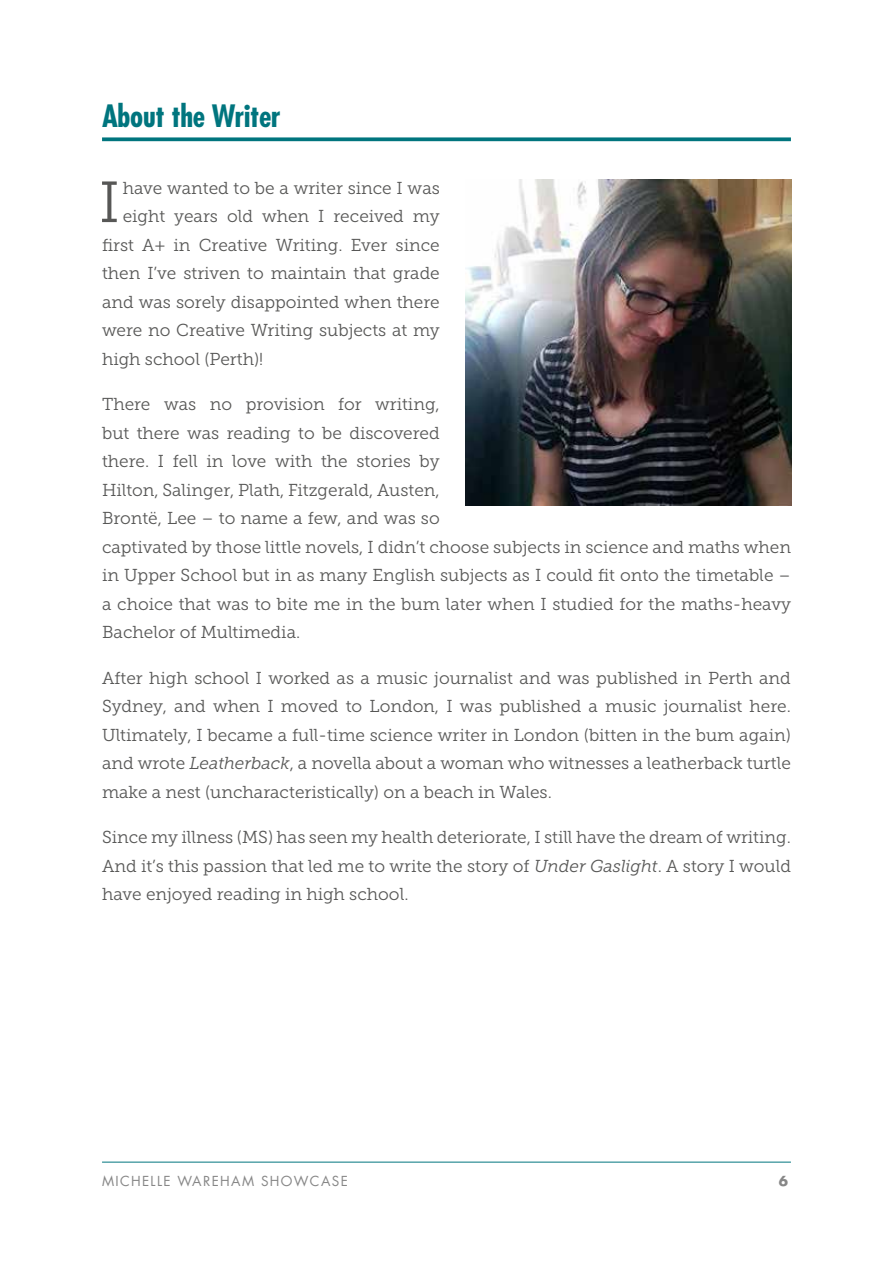
<style>
.page{position:relative;width:893px;height:1263px;background:#fff}
.page>*{position:absolute;margin:0;border:0;box-sizing:border-box;transform-origin:0 0}
.t1{font:57.75px "Museo Slab 300";color:#575756}
.t2{font:700 condensed 30px "Futura Std";letter-spacing:-.01em;color:#00757e}
.t3{font:17.25px/28.5px "Museo Slab 300";color:#575756;text-align:justify}
.t4{font:13.5px "Futura LT";letter-spacing:.1em;color:#878787}
.t5{font:700 13.5px "Futura Std";color:#878787}
.s1{font-style:italic}
</style>
<div class="page">
<hr style="left:102px;top:1162px;width:689px;height:1px;background:#00757e">
<svg style="left:102px;top:137px;width:689px;height:4px;background:#1c848c"></svg>
<img style="left:465px;top:179px;width:327px;height:327px">
<h2 class="t2" style="left:102px;top:97px;width:180px">About the Writer</h2>
<h1 class="t1" style="left:99px;top:171px;width:22px">I</h1>
<p class="t3" style="left:123px;top:174px;width:319px">have wanted to be a writer since I was</p>
<p class="t3" style="left:123px;top:202px;width:319px">eight years old when I received my</p>
<p class="t3" style="left:102px;top:230px;width:339px">first A+ in Creative Writing. Ever since</p>
<p class="t3" style="left:102px;top:259px;width:339px">then I’ve striven to maintain that grade</p>
<p class="t3" style="left:102px;top:287px;width:339px">and was sorely disappointed when there</p>
<p class="t3" style="left:102px;top:316px;width:339px">were no Creative Writing subjects at my</p>
<p class="t3" style="left:102px;top:344px;width:163px">high school (Perth)!</p>
<p class="t3" style="left:102px;top:390px;width:690px;text-align:left">There was no provision for writing,<br>but there was reading to be discovered<br>there. I fell in love with the stories by<br>Hilton, Salinger, Plath, Fitzgerald, Austen,<br>Brontë, Lee – to name a few, and was so<br>captivated by those little novels, I didn’t choose subjects in science and maths when in Upper School but in as many English subjects as I could fit onto the timetable – a choice that was to bite me in the bum later when I studied for the maths-heavy Bachelor of Multimedia.</p>
<p class="t3" style="left:102px;top:663px;width:690px">After high school I worked as a music journalist and was published in Perth and Sydney, and when I moved to London, I was published a music journalist here.<br>Ultimately, I became a full-time science writer in London (bitten in the bum again) and wrote <span class="s1">Leatherback</span>, a novella about a woman who witnesses a leatherback turtle make a nest (uncharacteristically) on a beach in Wales.</p>
<p class="t3" style="left:102px;top:823px;width:690px">Since my illness (MS) has seen my health deteriorate, I still have the dream of writing.<br>And it’s this passion that led me to write the story of <span class="s1">Under Gaslight</span>. A story I would have enjoyed reading in high school.</p>
<p class="t4" style="left:102px;top:1173px;width:247px">MICHELLE WAREHAM SHOWCASE</p>
<p class="t5" style="left:779px;top:1172px;width:11px">6</p>
</div>
